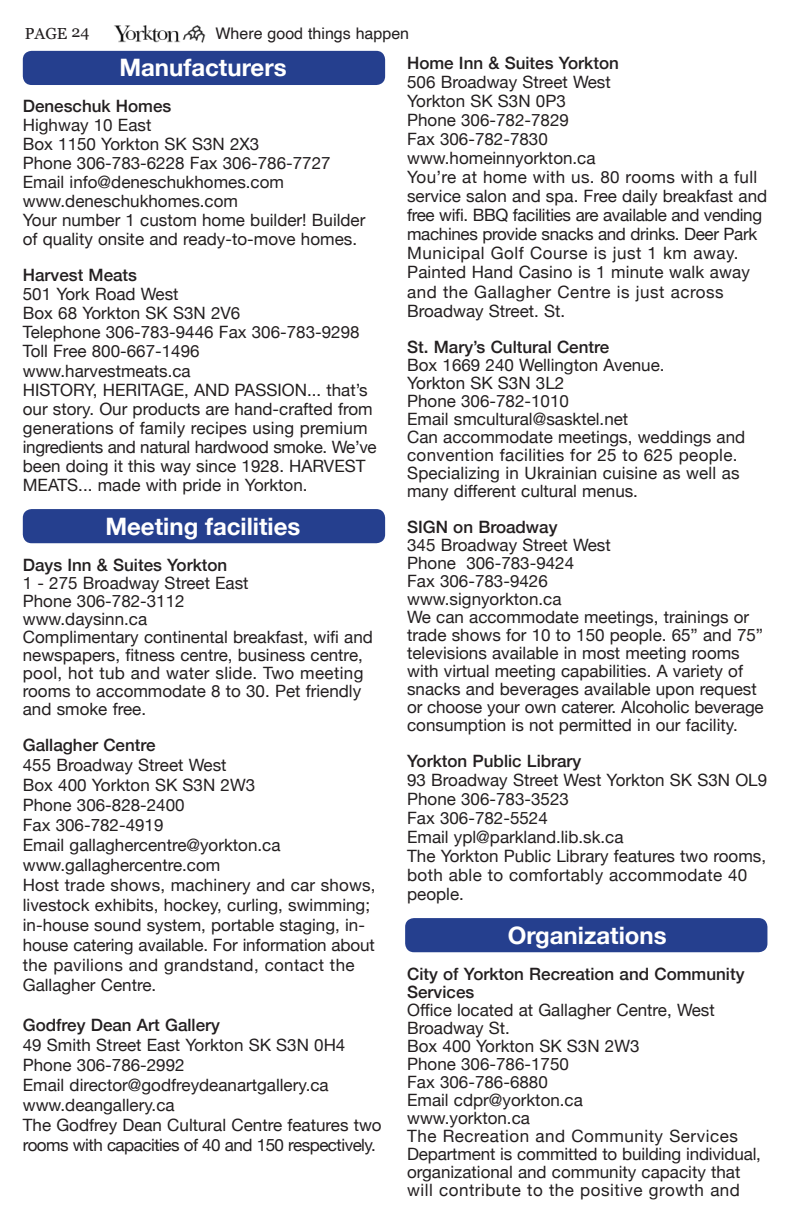
<style>
.page{position:relative;width:794px;height:1224px;background:#fff}
.page>*{position:absolute;margin:0;border:0;box-sizing:border-box;transform-origin:0 0}
.t1{font:700 24px "Helvetica Neue";color:#fff}
.t2{font:17px/19px "Helvetica Neue";color:#231f20}
.t3{font:500 17px/18px "Helvetica Neue";color:#231f20}
.t4{font:16px "Helvetica";color:#231f20}
.t5{font:16px "Georgia";color:#231f20}
</style>
<div class="page">
<div style="left:405px;top:918px;width:362px;height:34px;background:#253f8e;border-radius:9px"></div>
<div style="left:23px;top:509px;width:362px;height:34px;background:#253f8e;border-radius:9px"></div>
<div style="left:23px;top:51px;width:362px;height:34px;background:#253f8e;border-radius:9px"></div>
<img style="left:114px;top:25px;width:91px;height:18px">
<p class="t5" style="left:25px;top:22px;width:66px">Page 24</p>
<p class="t4" style="left:215px;top:21px;width:195px">Where good things happen</p>
<h1 class="t1" style="left:119px;top:49px;width:169px">Manufacturers</h1>
<p class="t3" style="left:23px;top:96px;width:150px">Deneschuk Homes</p>
<p class="t2" style="left:23px;top:117px;width:344px">Highway 10 East<br>Box 1150 Yorkton SK S3N 2X3<br>Phone 306-783-6228 Fax 306-786-7727<br>Email info@deneschukhomes.com www.deneschukhomes.com<br>Your number 1 custom home builder! Builder of quality onsite and ready-to-move homes.</p>
<p class="t3" style="left:23px;top:265px;width:116px">Harvest Meats</p>
<p class="t2" style="left:23px;top:286px;width:355px">501 York Road West<br>Box 68 Yorkton SK S3N 2V6<br>Telephone 306-783-9446 Fax 306-783-9298<br>Toll Free 800-667-1496<br>www.harvestmeats.ca<br>HISTORY, HERITAGE, AND PASSION... that’s our story. Our products are hand-crafted from generations of family recipes using premium ingredients and natural hardwood smoke. We’ve been doing it this way since 1928. HARVEST MEATS... made with pride in Yorkton.</p>
<h1 class="t1" style="left:105px;top:507px;width:196px">Meeting facilities</h1>
<p class="t3" style="left:23px;top:554px;width:206px">Days Inn &amp; Suites Yorkton</p>
<p class="t2" style="left:23px;top:574px;width:351px;line-height:18px">1 - 275 Broadway Street East<br>Phone 306-782-3112<br>www.daysinn.ca<br>Complimentary continental breakfast, wifi and newspapers, fitness centre, business centre, pool, hot tub and water slide. Two meeting rooms to accommodate 8 to 30. Pet friendly and smoke free.</p>
<p class="t3" style="left:23px;top:734px;width:134px">Gallagher Centre</p>
<p class="t2" style="left:23px;top:755px;width:354px;line-height:20px">455 Broadway Street West<br>Box 400 Yorkton SK S3N 2W3<br>Phone 306-828-2400<br>Fax 306-782-4919<br>Email gallaghercentre@yorkton.ca www.gallaghercentre.com<br>Host trade shows, machinery and car shows, livestock exhibits, hockey, curling, swimming; in‐house sound system, portable staging, in‐ house catering available. For information about the pavilions and grandstand, contact the Gallagher Centre.</p>
<p class="t3" style="left:23px;top:1014px;width:199px">Godfrey Dean Art Gallery</p>
<p class="t2" style="left:23px;top:1035px;width:360px;line-height:20px">49 Smith Street East Yorkton SK S3N 0H4<br>Phone 306-786-2992<br>Email director@godfreydeanartgallery.ca www.deangallery.ca<br>The Godfrey Dean Cultural Centre features two rooms with capacities of 40 and 150 respectively.</p>
<p class="t3" style="left:407px;top:53px;width:213px">Home Inn &amp; Suites Yorkton</p>
<p class="t2" style="left:407px;top:74px;width:361px">506 Broadway Street West<br>Yorkton SK S3N 0P3<br>Phone 306-782-7829<br>Fax 306-782-7830<br>www.homeinnyorkton.ca<br>You’re at home with us. 80 rooms with a full service salon and spa. Free daily breakfast and free wifi. BBQ facilities are available and vending machines provide snacks and drinks. Deer Park Municipal Golf Course is just 1 km away.<br>Painted Hand Casino is 1 minute walk away and the Gallagher Centre is just across Broadway Street. St.</p>
<p class="t3" style="left:407px;top:336px;width:204px">St. Mary’s Cultural Centre</p>
<p class="t2" style="left:407px;top:356px;width:339px;line-height:18px">Box 1669 240 Wellington Avenue.<br>Yorkton SK S3N 3L2<br>Phone 306-782-1010<br>Email smcultural@sasktel.net<br>Can accommodate meetings, weddings and convention facilities for 25 to 625 people.<br>Specializing in Ukrainian cuisine as well as many different cultural menus.</p>
<p class="t3" style="left:407px;top:516px;width:152px">SIGN on Broadway</p>
<p class="t2" style="left:407px;top:536px;width:358px;line-height:18px">345 Broadway Street West<br>Phone 306-783-9424<br>Fax 306-783-9426<br>www.signyorkton.ca<br>We can accommodate meetings, trainings or trade shows for 10 to 150 people. 65” and 75” televisions available in most meeting rooms with virtual meeting capabilities. A variety of snacks and beverages available upon request or choose your own caterer. Alcoholic beverage consumption is not permitted in our facility.</p>
<p class="t3" style="left:407px;top:750px;width:176px">Yorkton Public Library</p>
<p class="t2" style="left:407px;top:771px;width:361px">93 Broadway Street West Yorkton SK S3N OL9<br>Phone 306-783-3523<br>Fax 306-782-5524<br>Email ypl@parkland.lib.sk.ca<br>The Yorkton Public Library features two rooms, both able to comfortably accommodate 40 people.</p>
<h1 class="t1" style="left:507px;top:916px;width:160px">Organizations</h1>
<p class="t3" style="left:407px;top:963px;width:339px">City of Yorkton Recreation and Community<br>Services</p>
<p class="t2" style="left:407px;top:1001px;width:355px;line-height:18px">Office located at Gallagher Centre, West<br>Broadway St.<br>Box 400 Yorkton SK S3N 2W3<br>Phone 306-786-1750<br>Fax 306-786-6880<br>Email cdpr@yorkton.ca<br>www.yorkton.ca<br>The Recreation and Community Services<br>Department is committed to building individual, organizational and community capacity that will contribute to the positive growth and</p>
</div>
